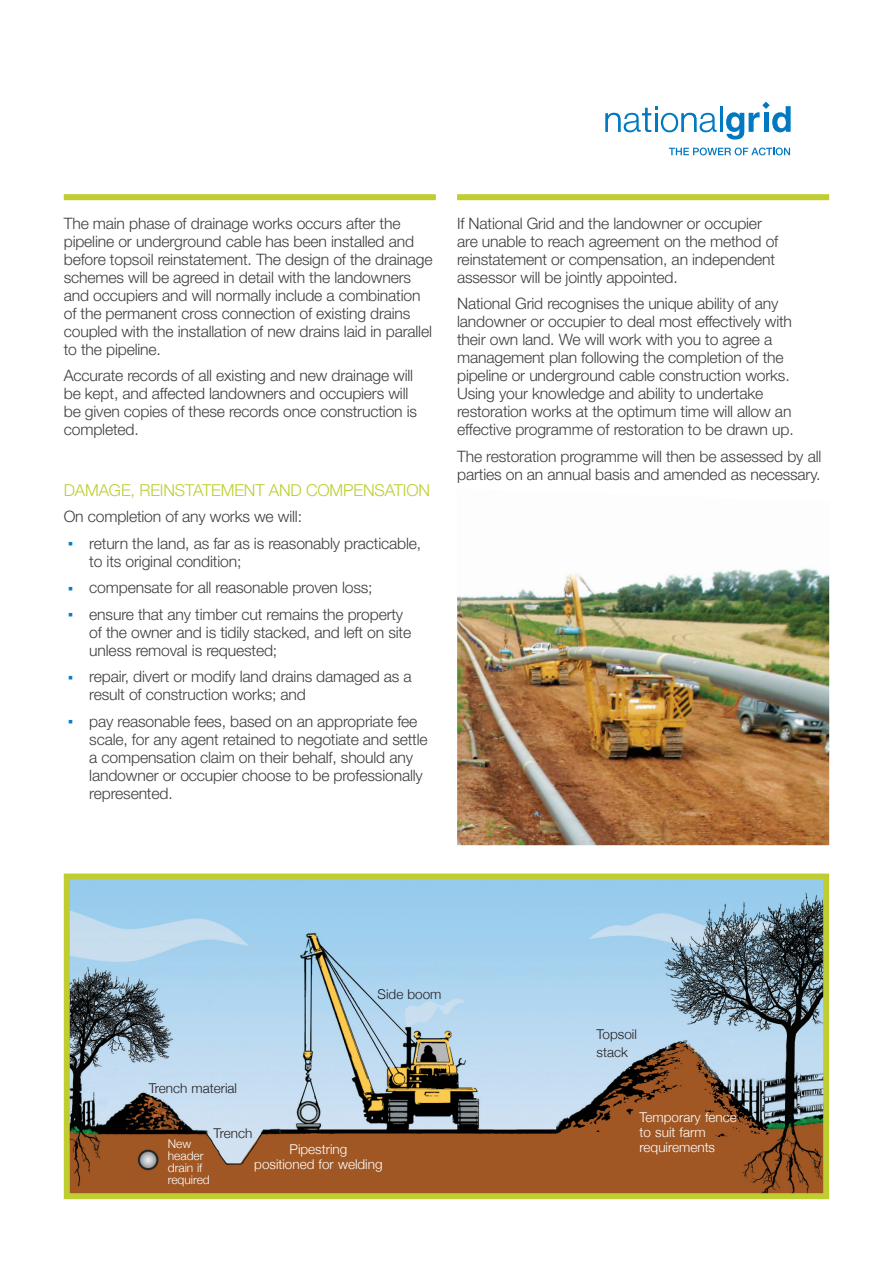
<style>
.page{position:relative;width:893px;height:1263px;background:#fff}
.page>*{position:absolute;margin:0;border:0;box-sizing:border-box;transform-origin:0 0}
.t1{font:300 16.5px "Helvetica Neue LT Std";letter-spacing:-.01em;color:#bfcd30}
.t2{font:300 15.75px/18px "Helvetica Neue LT Std";letter-spacing:-.01em;color:#3e3e3f}
.t3{font:300 13.5px/15px "Helvetica Neue";color:#fff;text-align:center}
.t4{font:300 13.5px/18px "Helvetica Neue";color:#231f20}
.t5{font:300 12px/12px "Helvetica Neue";color:#fff}
</style>
<div class="page">
<img style="left:457px;top:568px;width:372px;height:277px">
<div style="left:457px;top:194px;width:372px;height:6px;background:#bfcd30"></div>
<div style="left:64px;top:194px;width:372px;height:6px;background:#bfcd30"></div>
<svg style="left:605px;top:106px;width:112px;height:26px"></svg>
<hr style="left:720px;top:106px;width:3px;height:26px;background:#0079c2">
<svg style="left:726px;top:102px;width:65px;height:38px"></svg>
<svg style="left:669px;top:148px;width:121px;height:7px"></svg>
<img style="left:71px;top:880px;width:751px;height:312px">
<div style="left:64px;top:873px;width:765px;height:326px;border:6px solid #bfcd30"></div>
<p class="t2" style="left:64px;top:214px;width:370px">The main phase of drainage works occurs after the pipeline or underground cable has been installed and before topsoil reinstatement. The design of the drainage schemes will be agreed in detail with the landowners and occupiers and will normally include a combination of the permanent cross connection of existing drains coupled with the installation of new drains laid in parallel to the pipeline.</p>
<p class="t2" style="left:64px;top:366px;width:355px">Accurate records of all existing and new drainage will be kept, and affected landowners and occupiers will be given copies of these records once construction is completed.</p>
<p class="t1" style="left:64px;top:480px;width:368px">Damage, reinstatement and compensation</p>
<p class="t2" style="left:89px;top:503px;width:333px;line-height:26.5px;text-indent:-26px">On completion of any works we will:<br>return the land, as far as is reasonably practicable,</p>
<p class="t2" style="left:89px;top:548px;width:315px;line-height:26.5px">to its original condition;<br>compensate for all reasonable proven loss; ensure that any timber cut remains the property</p>
<p class="t2" style="left:89px;top:623px;width:323px">of the owner and is tidily stacked, and left on site unless removal is requested;</p>
<p class="t2" style="left:89px;top:667px;width:324px">repair, divert or modify land drains damaged as a result of construction works; and</p>
<p class="t2" style="left:89px;top:712px;width:340px">pay reasonable fees, based on an appropriate fee scale, for any agent retained to negotiate and settle a compensation claim on their behalf, should any landowner or occupier choose to be professionally represented.</p>
<p class="t2" style="left:457px;top:214px;width:323px">If National Grid and the landowner or occupier are unable to reach agreement on the method of reinstatement or compensation, an independent assessor will be jointly appointed.</p>
<p class="t2" style="left:457px;top:294px;width:338px">National Grid recognises the unique ability of any landowner or occupier to deal most effectively with their own land. We will work with you to agree a management plan following the completion of the pipeline or underground cable construction works.<br>Using your knowledge and ability to undertake restoration works at the optimum time will allow an effective programme of restoration to be drawn up.</p>
<p class="t2" style="left:457px;top:447px;width:366px">The restoration programme will then be assessed by all parties on an annual basis and amended as necessary.</p>
<p class="t4" style="left:149px;top:1079px;width:90px">Trench material</p>
<p class="t4" style="left:378px;top:985px;width:65px">Side boom</p>
<p class="t4" style="left:213px;top:1124px;width:40px">Trench</p>
<p class="t5" style="left:168px;top:1137px;width:44px">New header drain if required</p>
<p class="t3" style="left:254px;top:1141px;width:130px">Pipestring<br>positioned for welding</p>
<p class="t4" style="left:597px;top:1025px;width:42px">Topsoil stack</p>
<p class="t3" style="left:640px;top:1109px;width:99px;text-align:left">Temporary fence to suit farm requirements</p>
</div>
